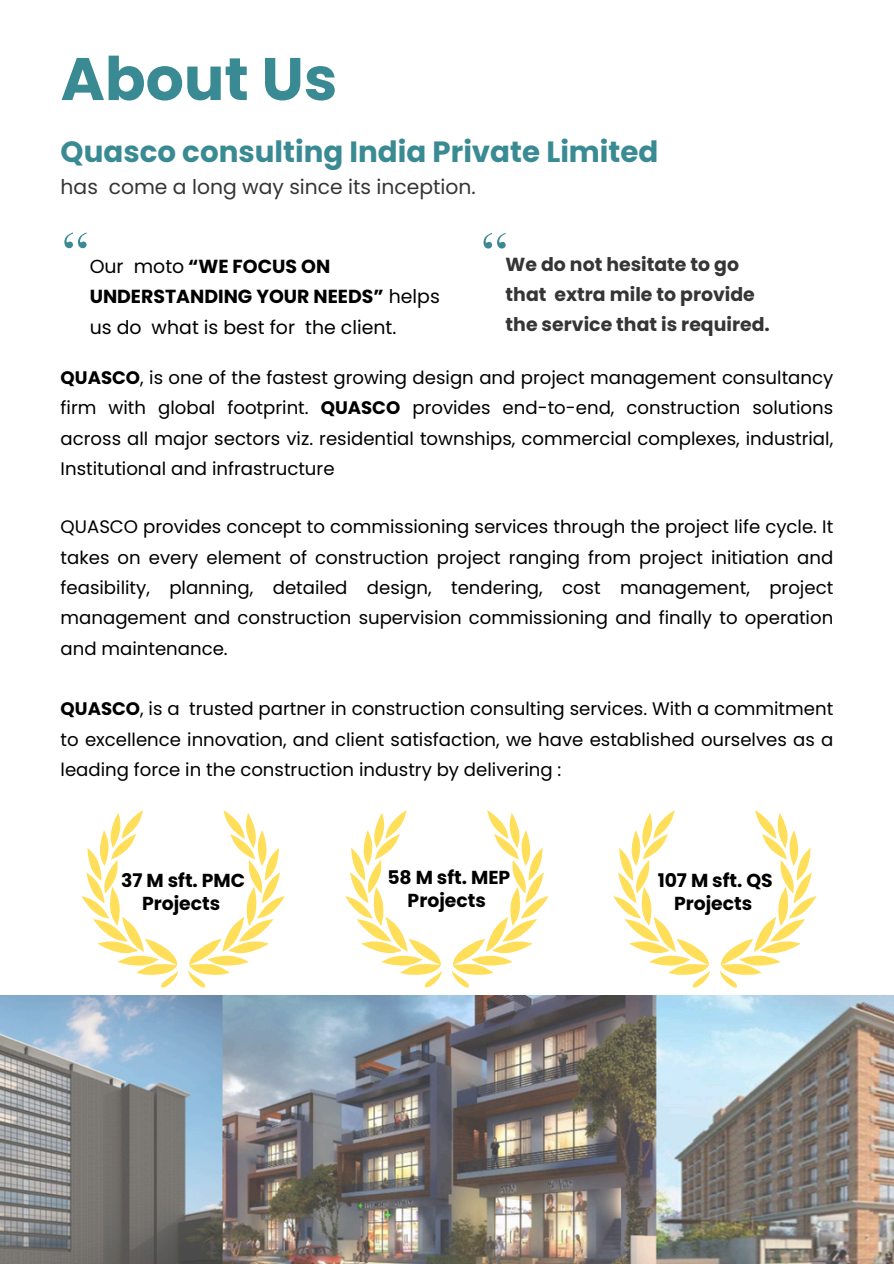
<style>
.page{position:relative;width:894px;height:1264px;background:#fff}
.page>*{position:absolute;margin:0;border:0;box-sizing:border-box;transform-origin:0 0}
.t1{font:700 60px "Poppins";color:#398a93}
.t2{font:59.25px "Times NRMT Pro";color:#398a93}
.t3{font:700 29.25px "Poppins";color:#398a93}
.t4{font:20.25px "Poppins";color:#353535}
.t5{font:18.9px/30.3px "Poppins";color:#000}
.t6{font:700 18.9px/30.3px "Poppins";color:#353535}
.t7{font:700 18.75px/22.5px "Poppins";color:#000;text-align:center}
.t8{font:18.15px/30.3px "Poppins";color:#000;text-align:justify}
.s1{font-weight:700}
</style>
<div class="page">
<img style="left:0;top:995px;width:893px;height:268px">
<svg style="left:82px;top:810px;width:96px;height:178px"></svg>
<svg style="left:188px;top:810px;width:97px;height:178px"></svg>
<svg style="left:345px;top:810px;width:97px;height:178px"></svg>
<svg style="left:452px;top:810px;width:96px;height:178px"></svg>
<svg style="left:613px;top:810px;width:96px;height:178px"></svg>
<svg style="left:720px;top:810px;width:96px;height:178px"></svg>
<p class="t1" style="left:61px;top:37px;width:278px">About Us</p>
<p class="t3" style="left:61px;top:132px;width:599px">Quasco consulting India Private Limited</p>
<p class="t4" style="left:61px;top:173px;width:416px">has come a long way since its inception.</p>
<p class="t2" style="left:61px;top:232px;width:31px">“</p>
<h3 class="t2" style="left:479px;top:233px;width:31px">“</h3>
<p class="t5" style="left:90px;top:251px;width:351px">Our moto <span class="s1">“WE FOCUS ON<br>UNDERSTANDING YOUR NEEDS”</span> helps us do what is best for the client.</p>
<p class="t6" style="left:505px;top:249px;width:266px">We do not hesitate to go that extra mile to provide the service that is required.</p>
<h1 class="t8" style="left:61px;top:362px;width:773px"><span class="s1">QUASCO</span>, is one of the fastest growing design and project management consultancy firm with global footprint. <span class="s1">QUASCO</span> provides end-to-end, construction solutions across all major sectors viz. residential townships, commercial complexes, industrial, Institutional and infrastructure</h1>
<h2 class="t8" style="left:61px;top:512px;width:773px">QUASCO provides concept to commissioning services through the project life cycle. It takes on every element of construction project ranging from project initiation and feasibility, planning, detailed design, tendering, cost management, project management and construction supervision commissioning and finally to operation and maintenance.</h2>
<p class="t8" style="left:61px;top:693px;width:773px"><span class="s1">QUASCO</span>, is a trusted partner in construction consulting services. With a commitment to excellence innovation, and client satisfaction, we have established ourselves as a leading force in the construction industry by delivering :</p>
<h3 class="t7" style="left:121px;top:869px;width:125px">37 M sft. PMC<br>Projects</h3>
<p class="t7" style="left:387px;top:866px;width:124px">58 M sft. MEP<br>Projects</p>
<h3 class="t7" style="left:657px;top:869px;width:117px">107 M sft. QS<br>Projects</h3>
</div>
